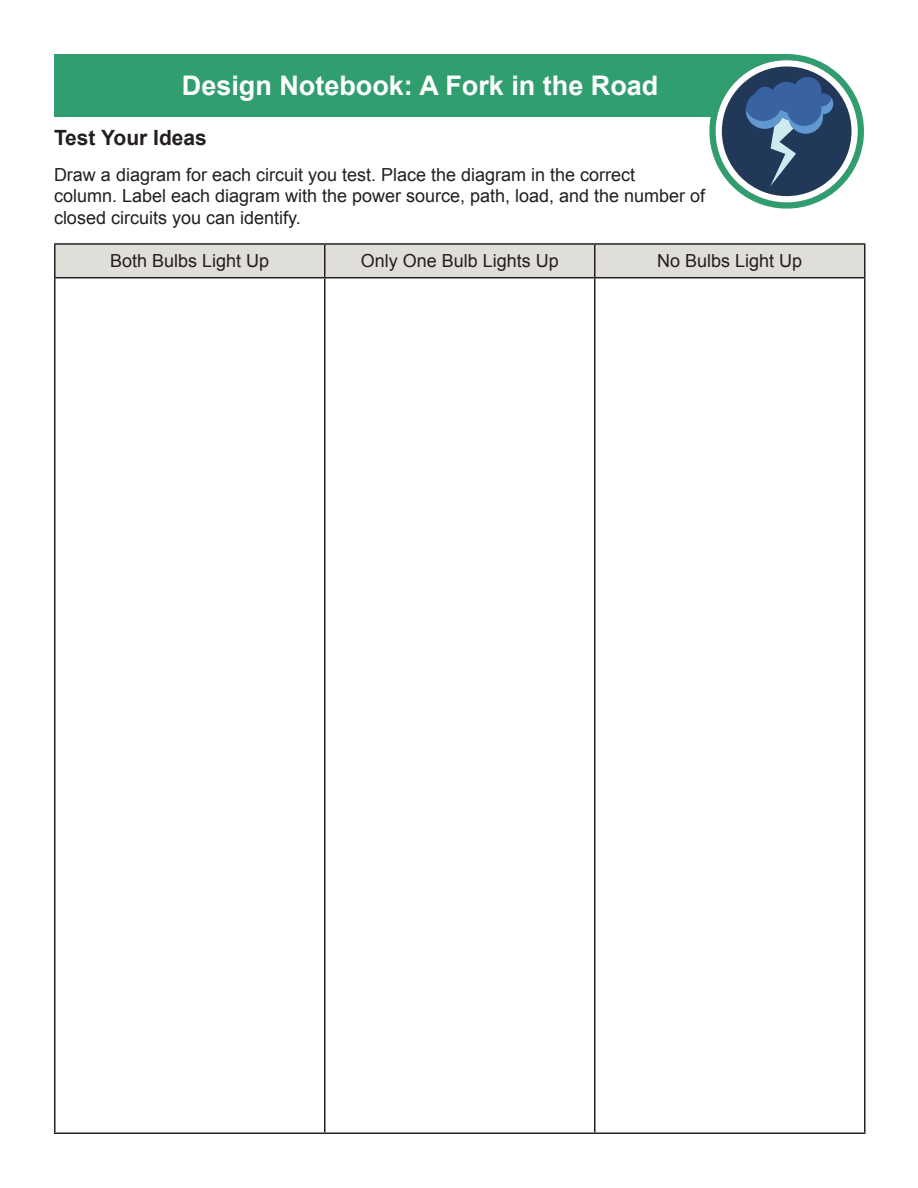
<style>
.page{position:relative;width:918px;height:1188px;background:#fff}
.page>*{position:absolute;margin:0;border:0;box-sizing:border-box;transform-origin:0 0}
.t1{font:700 27px "Arial";color:#fff}
.t2{font:700 21px "Arial";color:#231f20}
.t3{font:18px/21.6px "Arial";color:#231f20}
</style>
<div class="page">
<div style="left:54px;top:54px;width:732px;height:63px;background:#319e6f"></div>
<svg style="left:709px;top:54px;width:155px;height:155px"></svg>
<div style="left:716px;top:60px;width:142px;height:142px;border:6px solid #fff;border-radius:50%"></div>
<div style="left:56px;top:245px;width:808px;height:32px;background:#e0ded8"></div>
<hr style="left:54px;top:243px;width:271px;height:2px;background:#231f20">
<hr style="left:54px;top:245px;width:2px;height:32px;background:#231f20">
<hr style="left:325px;top:243px;width:270px;height:2px;background:#231f20">
<hr style="left:324px;top:245px;width:2px;height:32px;background:#231f20">
<hr style="left:595px;top:243px;width:271px;height:2px;background:#231f20">
<hr style="left:594px;top:245px;width:2px;height:32px;background:#231f20">
<hr style="left:864px;top:245px;width:2px;height:32px;background:#231f20">
<hr style="left:54px;top:277px;width:271px;height:1px;background:#231f20">
<hr style="left:54px;top:278px;width:2px;height:854px;background:#231f20">
<hr style="left:325px;top:277px;width:270px;height:1px;background:#231f20">
<hr style="left:324px;top:278px;width:2px;height:854px;background:#231f20">
<hr style="left:595px;top:277px;width:271px;height:1px;background:#231f20">
<hr style="left:594px;top:278px;width:2px;height:854px;background:#231f20">
<hr style="left:864px;top:278px;width:2px;height:854px;background:#231f20">
<hr style="left:54px;top:1132px;width:271px;height:2px;background:#231f20">
<hr style="left:325px;top:1132px;width:270px;height:2px;background:#231f20">
<hr style="left:595px;top:1132px;width:271px;height:2px;background:#231f20">
<h1 class="t1" style="left:182px;top:68px;width:478px">Design Notebook: A Fork in the Road</h1>
<p class="t2" style="left:54px;top:124px;width:154px">Test Your Ideas</p>
<p class="t3" style="left:54px;top:164px;width:653px">Draw a diagram for each circuit you test. Place the diagram in the correct<br>column. Label each diagram with the power source, path, load, and the number of closed circuits you can identify.</p>
<p class="t3" style="left:110px;top:250px;width:161px">Both Bulbs Light Up</p>
<p class="t3" style="left:361px;top:250px;width:200px">Only One Bulb Lights Up</p>
<p class="t3" style="left:657px;top:250px;width:147px">No Bulbs Light Up</p>
</div>
